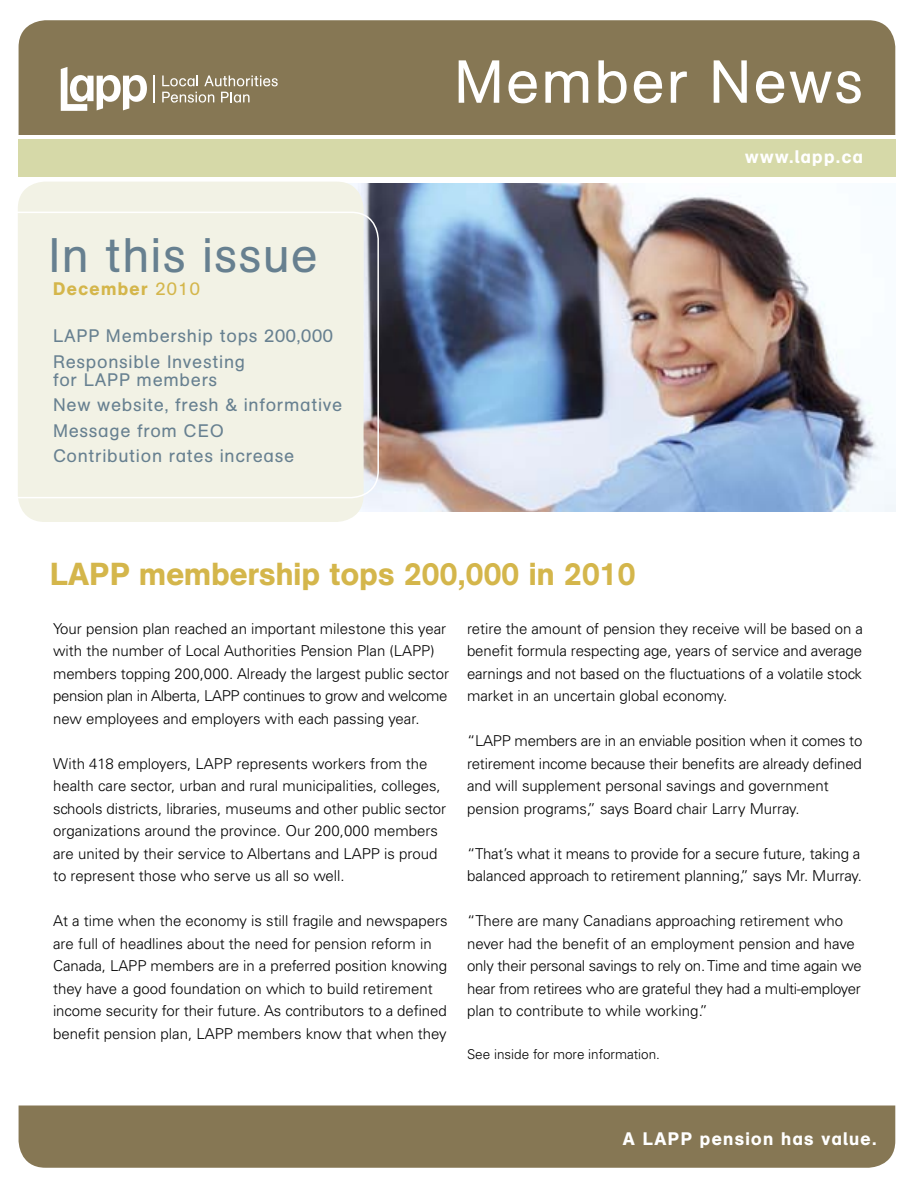
<style>
.page{position:relative;width:918px;height:1188px;background:#fff}
.page>*{position:absolute;margin:0;border:0;box-sizing:border-box;transform-origin:0 0}
.t1{font:60px "AG Schoolbook Regular A";letter-spacing:.03em;color:#fff}
.t2{font:48px "AG Schoolbook Regular A";letter-spacing:.025em;color:#678090}
.t3{font:31.5px "AG Schoolbook Medium A";letter-spacing:.005em;color:#d4b64b}
.t4{font:18px/25.5px "AG Schoolbook Regular A";letter-spacing:.04em;color:#678090}
.t5{font:18px "AG Schoolbook Medium A";letter-spacing:.075em;color:#fff}
.t6{font:18px "AG Schoolbook Medium A";letter-spacing:.075em;color:#d4b64b}
.t7{font:300 15px/22.5px "Univers";color:#000}
.t8{font:300 13.5px "Univers";color:#000}
.s1{font-family:"AG Schoolbook Regular A"}
</style>
<div class="page">
<img style="left:346px;top:183px;width:549px;height:329px">
<div style="left:18px;top:182px;width:346px;height:340px;background:#f2f2e5;border-radius:27px"></div>
<svg style="left:18px;top:212px;width:361px;height:286px"></svg>
<div style="left:19px;top:20px;width:876px;height:115px;background:#867754"></div>
<div style="left:19px;top:139px;width:877px;height:38px;background:#d6d9a8"></div>
<div style="left:19px;top:1106px;width:876px;height:62px;background:#867754"></div>
<svg style="left:204px;top:76px;width:74px;height:10px"></svg>
<svg style="left:162px;top:92px;width:52px;height:11px"></svg>
<svg style="left:162px;top:76px;width:36px;height:10px"></svg>
<svg style="left:221px;top:92px;width:29px;height:11px"></svg>
<hr style="left:153px;top:76px;width:2px;height:27px;background:#fff">
<svg style="left:61px;top:67px;width:86px;height:44px"></svg>
<h1 class="t1" style="left:454px;top:48px;width:411px">Member News</h1>
<h2 class="t2" style="left:49px;top:228px;width:271px">In this issue</h2>
<p class="t6" style="left:53px;top:278px;width:148px">December <span class="s1">2010</span></p>
<p class="t4" style="left:53px;top:323px;width:281px">LAPP Membership tops 200,000<br>Responsible Investing</p>
<p class="t4" style="left:53px;top:367px;width:291px">for LAPP members<br>New website, fresh &amp; informative<br>Message from CEO<br>Contribution rates increase</p>
<p class="t5" style="left:745px;top:146px;width:119px">www.lapp.ca</p>
<h3 class="t3" style="left:50px;top:555px;width:587px">LAPP membership tops 200,000 in 2010</h3>
<p class="t7" style="left:467px;top:617px;width:398px;text-align:justify">retire the amount of pension they receive will be based on a benefit formula respecting age, years of service and average earnings and not based on the fluctuations of a volatile stock market in an uncertain global economy.</p>
<p class="t7" style="left:467px;top:729px;width:397px">“LAPP members are in an enviable position when it comes to retirement income because their benefits are already defined and will supplement personal savings and government pension programs,” says Board chair Larry Murray.</p>
<p class="t7" style="left:467px;top:842px;width:396px">“That’s what it means to provide for a secure future, taking a balanced approach to retirement planning,” says Mr. Murray.</p>
<p class="t7" style="left:467px;top:909px;width:396px">“There are many Canadians approaching retirement who never had the benefit of an employment pension and have only their personal savings to rely on. Time and time again we hear from retirees who are grateful they had a multi-employer plan to contribute to while working.”</p>
<p class="t8" style="left:467px;top:1046px;width:195px">See inside for more information.</p>
<p class="t7" style="left:53px;top:617px;width:398px">Your pension plan reached an important milestone this year with the number of Local Authorities Pension Plan (LAPP) members topping 200,000. Already the largest public sector pension plan in Alberta, LAPP continues to grow and welcome new employees and employers with each passing year.</p>
<p class="t7" style="left:53px;top:752px;width:395px">With 418 employers, LAPP represents workers from the health care sector, urban and rural municipalities, colleges, schools districts, libraries, museums and other public sector organizations around the province. Our 200,000 members are united by their service to Albertans and LAPP is proud to represent those who serve us all so well.</p>
<p class="t7" style="left:53px;top:909px;width:396px">At a time when the economy is still fragile and newspapers are full of headlines about the need for pension reform in Canada, LAPP members are in a preferred position knowing they have a good foundation on which to build retirement income security for their future. As contributors to a defined benefit pension plan, LAPP members know that when they</p>
<p class="t5" style="left:623px;top:1128px;width:255px">A LAPP pension has value.</p>
</div>
